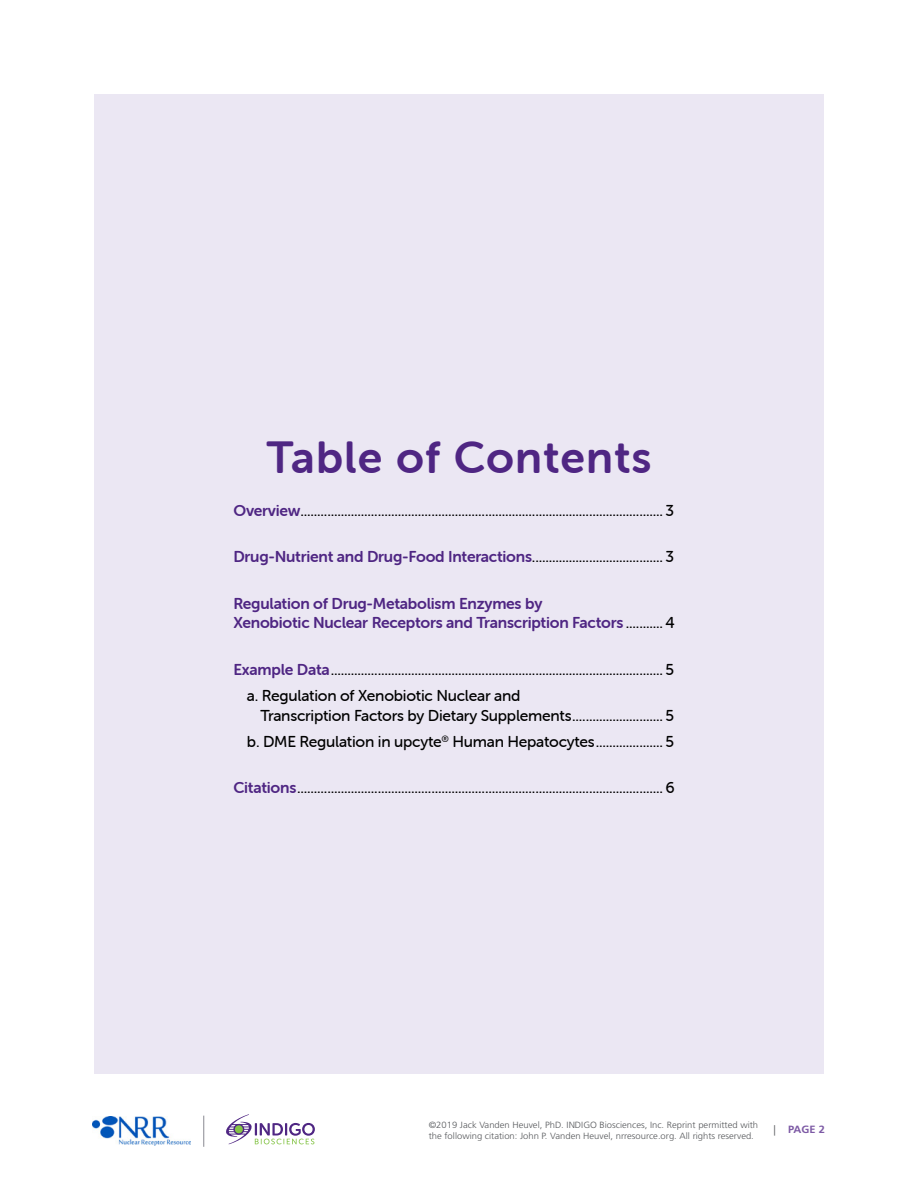
<style>
.page{position:relative;width:918px;height:1188px;background:#fff}
.page>*{position:absolute;margin:0;border:0;box-sizing:border-box;transform-origin:0 0}
.t1{font:45px "Museo Sans Rounded 700";letter-spacing:.025em;color:#4f2683}
.t2{font:15.75px/26.2px "Museo Sans Rounded 500";letter-spacing:-.015em;color:#000}
.t3{font:15.75px/19.5px "Museo Sans Rounded 700";letter-spacing:-.015em;color:#4f2683}
.t4{font:700 10.5px "Frutiger LT Std";color:#7d5aa5;scale:1.05 1}
.t5{font:300 9px/10.5px "Frutiger LT Std";color:#57595c;scale:1.05 1}
.s1{font-family:"Museo Sans Rounded 700";color:#4f2683}
.s2{font-family:"Museo Sans Rounded 500";color:#000}
.s3{font-weight:300;color:#57595c}
</style>
<div class="page">
<img style="left:93px;top:1116px;width:98px;height:30px">
<hr style="left:203px;top:1116px;width:1px;height:31px;background:#8a8a92">
<svg style="left:226px;top:1114px;width:89px;height:30px"></svg>
<div style="left:95px;top:94px;width:729px;height:980px;background:#ebe7f3"></div>
<h1 class="t1" style="left:266px;top:433px;width:387px">Table of Contents</h1>
<p class="t2" style="left:233px;top:499px;width:442px"><span class="s1">Overview</span>............................................................................................................ 3</p>
<p class="t2" style="left:233px;top:545px;width:442px"><span class="s1">Drug-Nutrient and Drug-Food Interactions</span> ....................................... 3</p>
<p class="t3" style="left:233px;top:594px;width:443px">Regulation of Drug-Metabolism Enzymes by<br>Xenobiotic Nuclear Receptors and Transcription Factors <span class="s2">........... 4</span></p>
<p class="t2" style="left:247px;top:658px;width:429px;text-indent:-14px"><span class="s1">Example Data</span> ................................................................................................... 5 a. Regulation of Xenobiotic Nuclear and</p>
<p class="t2" style="left:247px;top:703px;width:429px;text-align:right">Transcription Factors by Dietary Supplements ........................... 5 b. DME Regulation in upcyte<sup>®</sup> Human Hepatocytes .................... 5</p>
<p class="t2" style="left:233px;top:776px;width:443px"><span class="s1">Citations</span> ............................................................................................................. 6</p>
<p class="t5" style="left:429px;top:1121px;width:315px">©2019 Jack Vanden Heuvel, PhD. INDIGO Biosciences, Inc. Reprint permitted with the following citation: John P. Vanden Heuvel, nrresource.org. All rights reserved.</p>
<p class="t4" style="left:774px;top:1123px;width:50px"><span class="s3">|</span> PAGE 2</p>
</div>
